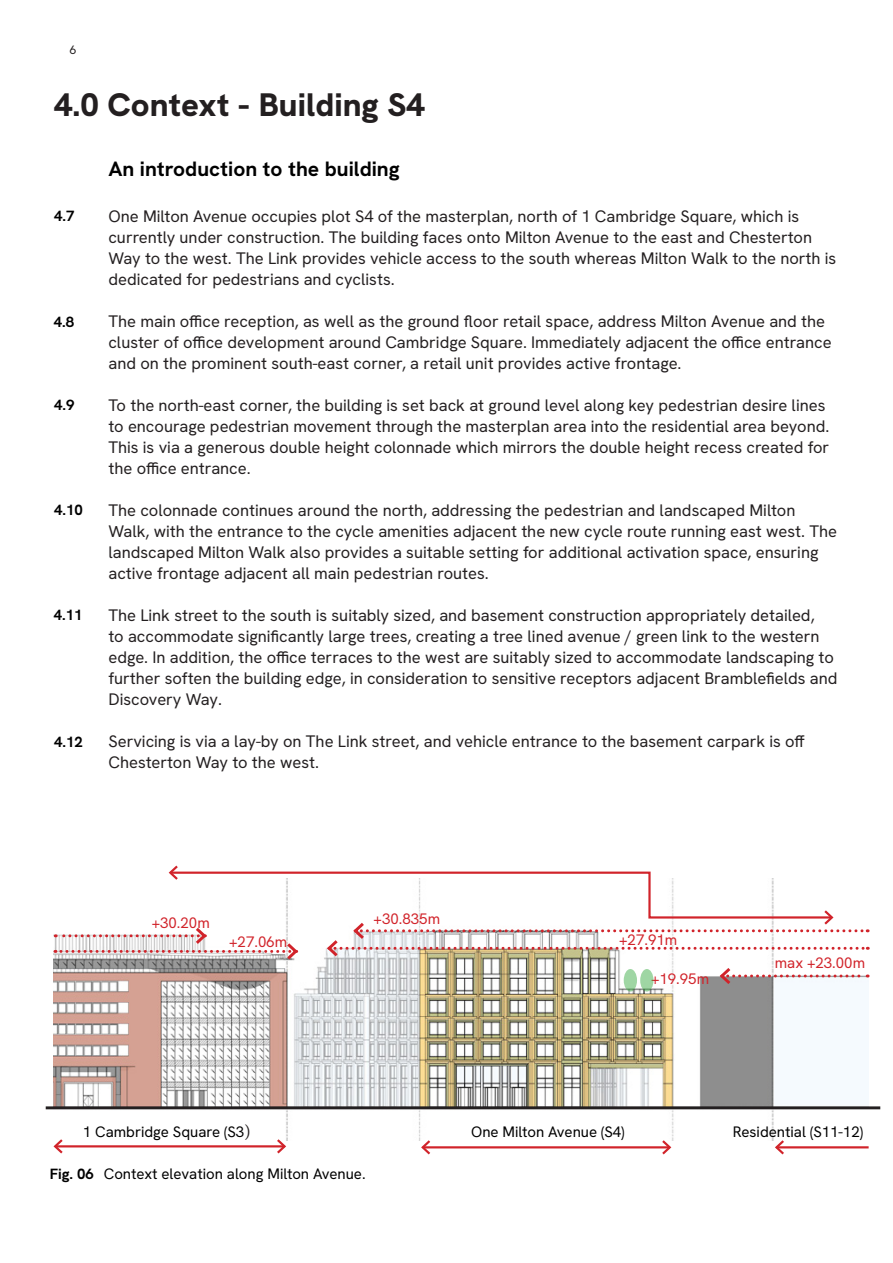
<style>
.page{position:relative;width:893px;height:1263px;background:#fff}
.page>*{position:absolute;margin:0;border:0;box-sizing:border-box;transform-origin:0 0}
.t1{font:800 33px "HK Grotesk";color:#231f20}
.t2{font:700 21px "HK Grotesk";color:#000}
.t3{font:16.5px/21px "HK Grotesk";color:#231f20}
.t4{font:15px "HK Grotesk";color:#000}
.t5{font:15px "HK Grotesk";color:#d1232a}
.t6{font:700 15px "HK Grotesk";color:#000}
.M1_Page_number{font:12px "HK Grotesk";color:#231f20}
.s1{font-family:"Minion Pro";font-size:18px;color:#231f20}
.s2{font-weight:700}
</style>
<div class="page">
<img style="left:54px;top:929px;width:815px;height:212px">
<hr style="left:46px;top:1106px;width:834px;height:3px;background:#231f20">
<hr style="left:55px;top:1145px;width:230px;height:2px;background:#d1232a">
<svg style="left:275px;top:1137px;width:13px;height:17px"></svg>
<svg style="left:53px;top:1137px;width:12px;height:17px"></svg>
<hr style="left:423px;top:1146px;width:247px;height:2px;background:#d1232a">
<svg style="left:660px;top:1138px;width:13px;height:17px"></svg>
<svg style="left:419px;top:1138px;width:14px;height:17px"></svg>
<hr style="left:776px;top:1146px;width:93px;height:2px;background:#d1232a">
<svg style="left:773px;top:1138px;width:13px;height:17px"></svg>
<svg style="left:55px;top:865px;width:813px;height:122px"></svg>
<svg style="left:624px;top:969px;width:13px;height:22px"></svg>
<svg style="left:640px;top:969px;width:13px;height:22px"></svg>
<p class="M1_Page_number" style="left:70px;top:42px;width:8px">6</p>
<p class="t1" style="left:54px;top:83px;width:372px">4.0 Context - Building S4</p>
<p class="t6" style="left:54px;top:206px;width:22px">4.7</p>
<p class="t6" style="left:54px;top:312px;width:22px">4.8</p>
<p class="t6" style="left:54px;top:395px;width:22px">4.9</p>
<p class="t6" style="left:54px;top:500px;width:30px">4.10</p>
<p class="t6" style="left:54px;top:605px;width:30px">4.11</p>
<p class="t6" style="left:54px;top:732px;width:30px">4.12</p>
<p class="t2" style="left:108px;top:155px;width:293px">An introduction to the building</p>
<p class="t3" style="left:108px;top:206px;width:729px">One Milton Avenue occupies plot S4 of the masterplan, north of 1 Cambridge Square, which is currently under construction. The building faces onto Milton Avenue to the east and Chesterton Way to the west. The Link provides vehicle access to the south whereas Milton Walk to the north is dedicated for pedestrians and cyclists.</p>
<p class="t3" style="left:108px;top:311px;width:725px">The main office reception, as well as the ground floor retail space, address Milton Avenue and the cluster of office development around Cambridge Square. Immediately adjacent the office entrance and on the prominent south-east corner, a retail unit provides active frontage.</p>
<p class="t3" style="left:108px;top:395px;width:722px">To the north-east corner, the building is set back at ground level along key pedestrian desire lines to encourage pedestrian movement through the masterplan area into the residential area beyond.<br>This is via a generous double height colonnade which mirrors the double height recess created for the office entrance.</p>
<p class="t3" style="left:108px;top:500px;width:730px">The colonnade continues around the north, addressing the pedestrian and landscaped Milton Walk, with the entrance to the cycle amenities adjacent the new cycle route running east west. The landscaped Milton Walk also provides a suitable setting for additional activation space, ensuring active frontage adjacent all main pedestrian routes.</p>
<p class="t3" style="left:108px;top:605px;width:730px">The Link street to the south is suitably sized, and basement construction appropriately detailed,<br>to accommodate significantly large trees, creating a tree lined avenue / green link to the western edge. In addition, the office terraces to the west are suitably sized to accommodate landscaping to further soften the building edge, in consideration to sensitive receptors adjacent Bramblefields and Discovery Way.</p>
<p class="t3" style="left:108px;top:731px;width:698px">Servicing is via a lay-by on The Link street, and vehicle entrance to the basement carpark is off<br>Chesterton Way to the west.</p>
<p class="t5" style="left:152px;top:913px;width:60px">+30.20m</p>
<p class="t5" style="left:229px;top:932px;width:60px">+27.06m</p>
<p class="t5" style="left:374px;top:909px;width:68px">+30.835m</p>
<p class="t5" style="left:619px;top:930px;width:60px">+27.91m</p>
<p class="t5" style="left:651px;top:969px;width:60px">+19.95m</p>
<p class="t5" style="left:775px;top:952px;width:92px">max +23.00m</p>
<p class="t4" style="left:83px;top:1122px;width:169px">1 Cambridge Square (S3<span class="s1">)</span></p>
<p class="t4" style="left:471px;top:1122px;width:155px">One Milton Avenue (S4)</p>
<p class="t4" style="left:733px;top:1122px;width:132px">Residential (S11-12)</p>
<p class="t4" style="left:50px;top:1164px;width:317px"><span class="s2">Fig. 06</span> Context elevation along Milton Avenue.</p>
</div>
